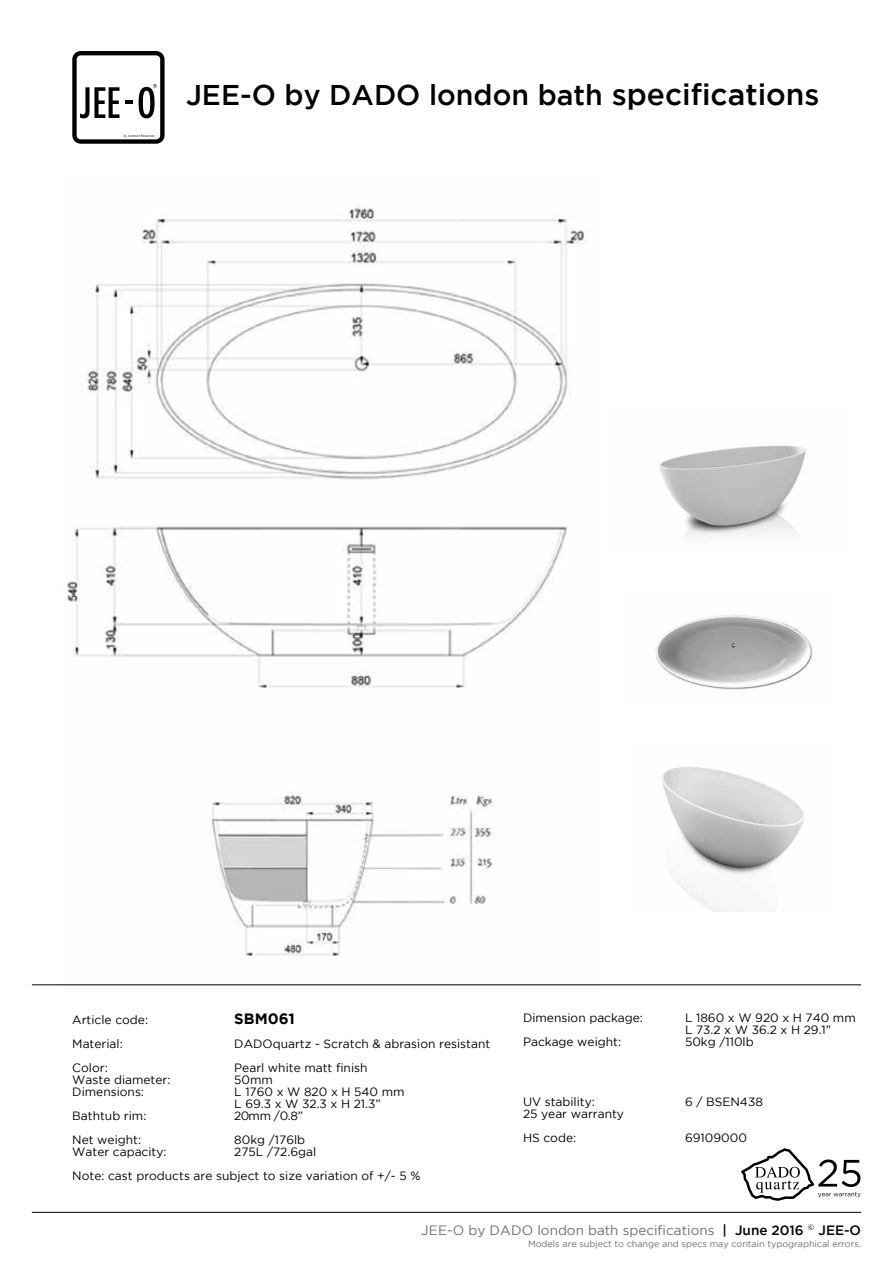
<style>
.page{position:relative;width:893px;height:1263px;background:#fff}
.page>*{position:absolute;margin:0;border:0;box-sizing:border-box;transform-origin:0 0}
.t1{font:500 28.5px "Gotham";color:#000}
.t2{font:700 15px "Gotham";color:#000}
.t3{font:13.5px "Gotham";color:#706f6f}
.t4{font:12px/12px "Gotham";color:#000}
.t5{font:9px "Gotham";color:#706f6f}
.s1{font-size:30px}
.s2{font-weight:500;color:#000}
</style>
<div class="page">
<hr style="left:32px;top:1212px;width:829px;height:1px;background:#000">
<img style="left:63px;top:205px;width:526px;height:751px">
<img style="left:659px;top:445px;width:147px;height:91px">
<img style="left:656px;top:615px;width:157px;height:75px">
<img style="left:662px;top:767px;width:143px;height:145px">
<svg style="left:72px;top:51px;width:93px;height:93px"></svg>
<hr style="left:32px;top:984px;width:829px;height:1px;background:#000">
<svg style="left:741px;top:1148px;width:120px;height:53px"></svg>
<h1 class="t1" style="left:186px;top:79px;width:635px">JEE-O by DADO london bath <span class="s1">specifications</span></h1>
<p class="t4" style="left:72px;top:1014px;width:77px">Article code:</p>
<p class="t2" style="left:234px;top:1010px;width:62px">SBM061</p>
<p class="t4" style="left:72px;top:1038px;width:52px">Material:</p>
<p class="t4" style="left:234px;top:1038px;width:257px">DADOquartz - Scratch &amp; abrasion resistant</p>
<p class="t4" style="left:72px;top:1062px;width:37px">Color:</p>
<p class="t4" style="left:234px;top:1062px;width:135px">Pearl white matt finish</p>
<p class="t4" style="left:72px;top:1074px;width:100px">Waste diameter:</p>
<p class="t4" style="left:234px;top:1074px;width:40px">50mm</p>
<p class="t4" style="left:72px;top:1086px;width:73px">Dimensions:</p>
<p class="t4" style="left:234px;top:1086px;width:172px">L 1760 x W 820 x H 540 mm<br>L 69.3 x W 32.3 x H 21.3”</p>
<p class="t4" style="left:72px;top:1110px;width:76px">Bathtub rim:</p>
<p class="t4" style="left:234px;top:1110px;width:70px">20mm /0.8”</p>
<p class="t4" style="left:72px;top:1134px;width:70px">Net weight:</p>
<p class="t4" style="left:234px;top:1134px;width:72px">80kg /176lb</p>
<p class="t4" style="left:72px;top:1146px;width:96px">Water capacity:</p>
<p class="t4" style="left:72px;top:1140px;width:350px;line-height:24px;text-indent:162px">275L /72.6gal<br>Note: cast products are subject to size variation of +/- 5 %</p>
<p class="t4" style="left:523px;top:1012px;width:121px">Dimension package:</p>
<p class="t4" style="left:685px;top:1012px;width:172px">L 1860 x W 920 x H 740 mm<br>L 73.2 x W 36.2 x H 29.1”</p>
<p class="t4" style="left:523px;top:1036px;width:100px">Package weight:</p>
<p class="t4" style="left:685px;top:1036px;width:70px">50kg /110lb</p>
<p class="t4" style="left:523px;top:1096px;width:73px">UV stability:</p>
<p class="t4" style="left:685px;top:1096px;width:79px">6 / BSEN438</p>
<p class="t4" style="left:523px;top:1102px;width:103px;line-height:24px">25 year warranty<br>HS code:</p>
<p class="t4" style="left:685px;top:1132px;width:63px">69109000</p>
<p class="t3" style="left:421px;top:1222px;width:441px">JEE-O by DADO london bath specifications <span class="s2">| June 2016</span> <sup>©</sup> <span class="s2">JEE-O</span></p>
<p class="t5" style="left:528px;top:1238px;width:335px">Models are subject to change and specs may contain typographical errors.</p>
</div>
